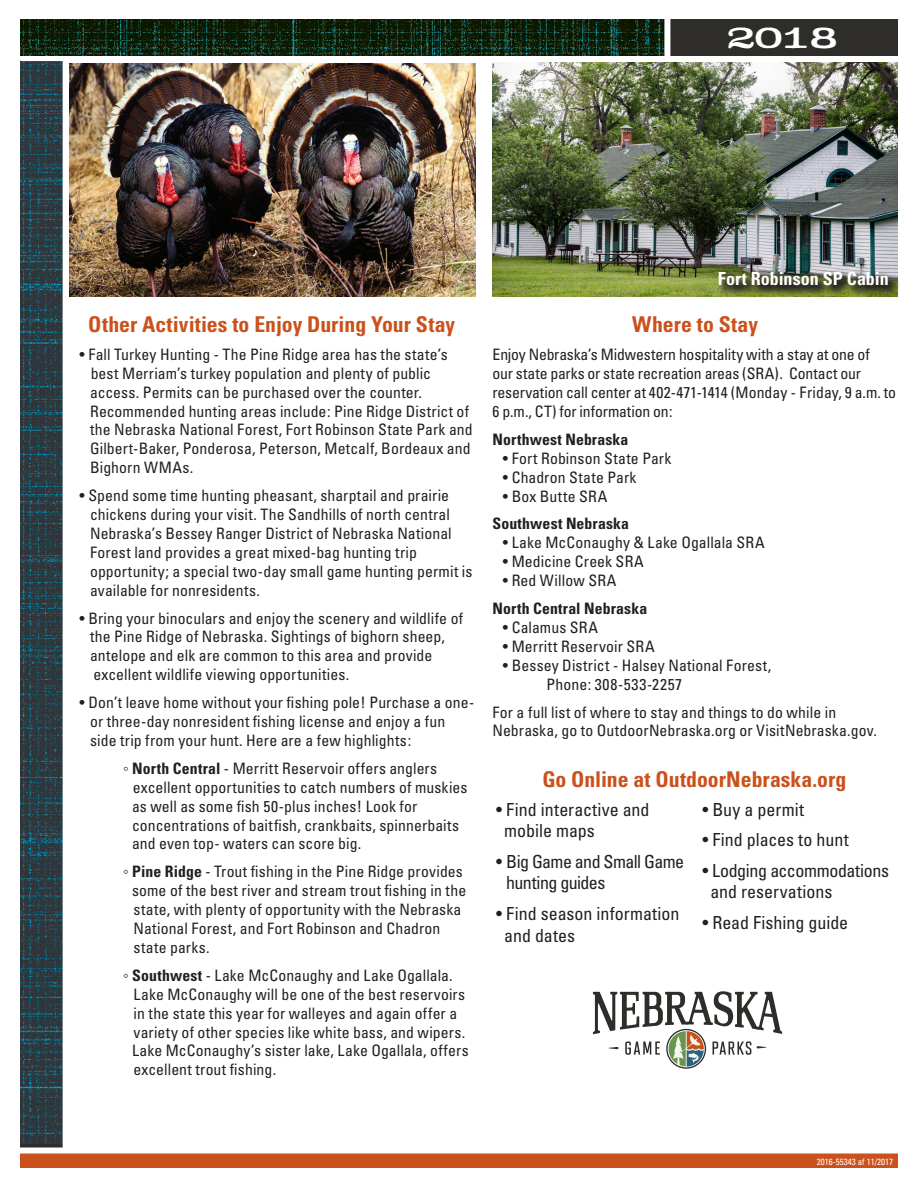
<style>
.page{position:relative;width:918px;height:1188px;background:#fff}
.page>*{position:absolute;margin:0;border:0;box-sizing:border-box;transform-origin:0 0}
.t1{font:700 33px "Denim";color:#fff}
.t2{font:700 condensed 21.75px "Univers";color:#cb511c}
.t3{font:condensed 18px/21.6px "Univers";letter-spacing:-.005em;color:#231f20}
.t4{font:condensed 18px "Univers";letter-spacing:-.035em;color:#231f20}
.t5{font:700 condensed 18px "Univers";color:#fff}
.t6{font:condensed 18px "Univers";letter-spacing:-.03em;color:#231f20}
.t7{font:condensed 15.75px/18.9px "Univers";letter-spacing:.005em;color:#231f20}
.t8{font:700 condensed 15.75px "Univers";letter-spacing:.01em;color:#231f20}
.t9{font:condensed 15.75px "Univers";letter-spacing:.045em;color:#231f20}
.t10{font:condensed 9px "Univers";color:#fff}
.s1{font-family:"Arial Narrow";font-stretch:normal}
.s2{font-weight:700}
</style>
<div class="page">
<img style="left:20px;top:61px;width:43px;height:1082px">
<img style="left:70px;top:64px;width:405px;height:233px">
<img style="left:20px;top:19px;width:644px;height:37px">
<div style="left:667px;top:19px;width:231px;height:36px;background:#2e2d2a"></div>
<div style="left:664px;top:17px;width:6px;height:40px;background:#fff"></div>
<img style="left:492px;top:63px;width:406px;height:234px">
<img style="left:716px;top:268px;width:183px;height:29px">
<div style="left:20px;top:1151px;width:878px;height:17px;background:#cb511c"></div>
<div style="left:17px;top:1148px;width:885px;height:6px;background:#fff"></div>
<svg style="left:593px;top:991px;width:189px;height:78px"></svg>
<p class="t1" style="left:728px;top:20px;width:112px">2018</p>
<p class="t2" style="left:88px;top:311px;width:368px">Other Activities to Enjoy During Your Stay</p>
<p class="t7" style="left:80px;top:345px;width:370px">• Fall Turkey Hunting - The Pine Ridge area has the state’s</p>
<p class="t7" style="left:91px;top:363px;width:342px">best Merriam’s turkey population and plenty of public</p>
<p class="t7" style="left:90px;top:382px;width:334px">access. Permits can be purchased over the counter.</p>
<p class="t7" style="left:90px;top:401px;width:380px">Recommended hunting areas include: Pine Ridge District of</p>
<p class="t7" style="left:90px;top:420px;width:384px">the Nebraska National Forest, Fort Robinson State Park and</p>
<p class="t7" style="left:90px;top:439px;width:382px">Gilbert-Baker, Ponderosa, Peterson, Metcalf, Bordeaux and</p>
<p class="t7" style="left:90px;top:458px;width:105px">Bighorn WMAs.</p>
<p class="t7" style="left:80px;top:486px;width:371px">• Spend some time hunting pheasant, sharptail and prairie</p>
<p class="t7" style="left:90px;top:505px;width:361px">chickens during your visit. The Sandhills of north central</p>
<p class="t7" style="left:90px;top:524px;width:363px">Nebraska’s Bessey Ranger District of Nebraska National</p>
<p class="t7" style="left:90px;top:543px;width:328px">Forest land provides a great mixed-bag hunting trip</p>
<p class="t7" style="left:90px;top:561px;width:384px">opportunity; a special two-day small game hunting permit is</p>
<p class="t7" style="left:90px;top:580px;width:171px">available for nonresidents.</p>
<p class="t7" style="left:80px;top:608px;width:385px">• Bring your binoculars and enjoy the scenery and wildlife of</p>
<p class="t7" style="left:90px;top:627px;width:356px">the Pine Ridge of Nebraska. Sightings of bighorn sheep,</p>
<p class="t7" style="left:90px;top:646px;width:344px">antelope and elk are common to this area and provide</p>
<p class="t7" style="left:94px;top:665px;width:257px">excellent wildlife viewing opportunities.</p>
<p class="t7" style="left:80px;top:693px;width:396px">• Don’t leave home without your fishing pole! Purchase a one-</p>
<p class="t7" style="left:90px;top:712px;width:357px">or three-day nonresident fishing license and enjoy a fun</p>
<p class="t7" style="left:90px;top:731px;width:323px">side trip from your hunt. Here are a few highlights:</p>
<p class="t7" style="left:123px;top:759px;width:316px"><span class="s1">◦</span> <span class="s2">North Central</span> - Merritt Reservoir offers anglers</p>
<p class="t7" style="left:133px;top:777px;width:336px">excellent opportunities to catch numbers of muskies</p>
<p class="t7" style="left:132px;top:796px;width:287px">as well as some fish 50-plus inches! Look for</p>
<p class="t7" style="left:132px;top:815px;width:329px">concentrations of baitfish, crankbaits, spinnerbaits</p>
<p class="t7" style="left:132px;top:834px;width:231px">and even top- waters can score big.</p>
<p class="t7" style="left:123px;top:862px;width:341px"><span class="s1">◦</span> <span class="s2">Pine Ridge</span> - Trout fishing in the Pine Ridge provides</p>
<p class="t7" style="left:132px;top:881px;width:336px">some of the best river and stream trout fishing in the</p>
<p class="t7" style="left:134px;top:900px;width:329px">state, with plenty of opportunity with the Nebraska</p>
<p class="t7" style="left:134px;top:919px;width:308px">National Forest, and Fort Robinson and Chadron</p>
<p class="t7" style="left:134px;top:938px;width:77px">state parks.</p>
<p class="t7" style="left:123px;top:966px;width:331px"><span class="s1">◦</span> <span class="s2">Southwest</span> - Lake McConaughy and Lake Ogallala.</p>
<p class="t7" style="left:134px;top:984px;width:333px">Lake McConaughy will be one of the best reservoirs in the state this year for walleyes and again offer a</p>
<p class="t7" style="left:134px;top:1022px;width:333px">variety of other species like white bass, and wipers.</p>
<p class="t7" style="left:132px;top:1041px;width:338px">Lake McConaughy’s sister lake, Lake Ogallala, offers excellent trout fishing.</p>
<p class="t5" style="left:718px;top:268px;width:172px">Fort Robinson SP Cabin</p>
<p class="t2" style="left:632px;top:311px;width:127px">Where to Stay</p>
<p class="t7" style="left:492px;top:345px;width:405px">Enjoy Nebraska’s Midwestern hospitality with a stay at one of<br>our state parks or state recreation areas (SRA). Contact our reservation call center at 402-471-1414 (Monday - Friday, 9 a.m. to 6 p.m., CT) for information on:</p>
<p class="t8" style="left:492px;top:430px;width:137px">Northwest Nebraska</p>
<p class="t7" style="left:503px;top:448px;width:170px">• Fort Robinson State Park</p>
<p class="t7" style="left:503px;top:467px;width:135px">• Chadron State Park</p>
<p class="t7" style="left:503px;top:486px;width:106px">• Box Butte SRA</p>
<p class="t8" style="left:492px;top:514px;width:138px">Southwest Nebraska</p>
<p class="t7" style="left:503px;top:533px;width:263px">• Lake McConaughy &amp; Lake Ogallala SRA</p>
<p class="t7" style="left:503px;top:552px;width:142px">• Medicine Creek SRA</p>
<p class="t7" style="left:503px;top:571px;width:115px">• Red Willow SRA</p>
<p class="t8" style="left:492px;top:599px;width:156px">North Central Nebraska</p>
<p class="t7" style="left:503px;top:618px;width:97px">• Calamus SRA</p>
<p class="t7" style="left:503px;top:637px;width:153px">• Merritt Reservoir SRA</p>
<p class="t7" style="left:503px;top:655px;width:270px">• Bessey District - Halsey National Forest,</p>
<p class="t9" style="left:546px;top:674px;width:137px">Phone: 308-533-2257</p>
<p class="t7" style="left:492px;top:702px;width:386px">For a full list of where to stay and things to do while in<br>Nebraska, go to OutdoorNebraska.org or VisitNebraska.gov.</p>
<p class="t2" style="left:542px;top:766px;width:306px">Go Online at OutdoorNebraska.org</p>
<p class="t3" style="left:504px;top:798px;width:147px;text-indent:-8px">• Find interactive and mobile maps</p>
<p class="t4" style="left:496px;top:850px;width:189px">• Big Game and Small Game</p>
<p class="t6" style="left:506px;top:872px;width:101px">hunting guides</p>
<p class="t3" style="left:504px;top:903px;width:177px;text-indent:-8px">• Find season information and dates</p>
<p class="t3" style="left:702px;top:798px;width:103px">• Buy a permit</p>
<p class="t3" style="left:702px;top:829px;width:148px">• Find places to hunt</p>
<p class="t3" style="left:702px;top:859px;width:188px">• Lodging accommodations</p>
<p class="t3" style="left:710px;top:881px;width:123px">and reservations</p>
<p class="t3" style="left:702px;top:912px;width:147px">• Read Fishing guide</p>
<p class="t10" style="left:817px;top:1156px;width:78px">2016-55343 af 11/2017</p>
</div>
